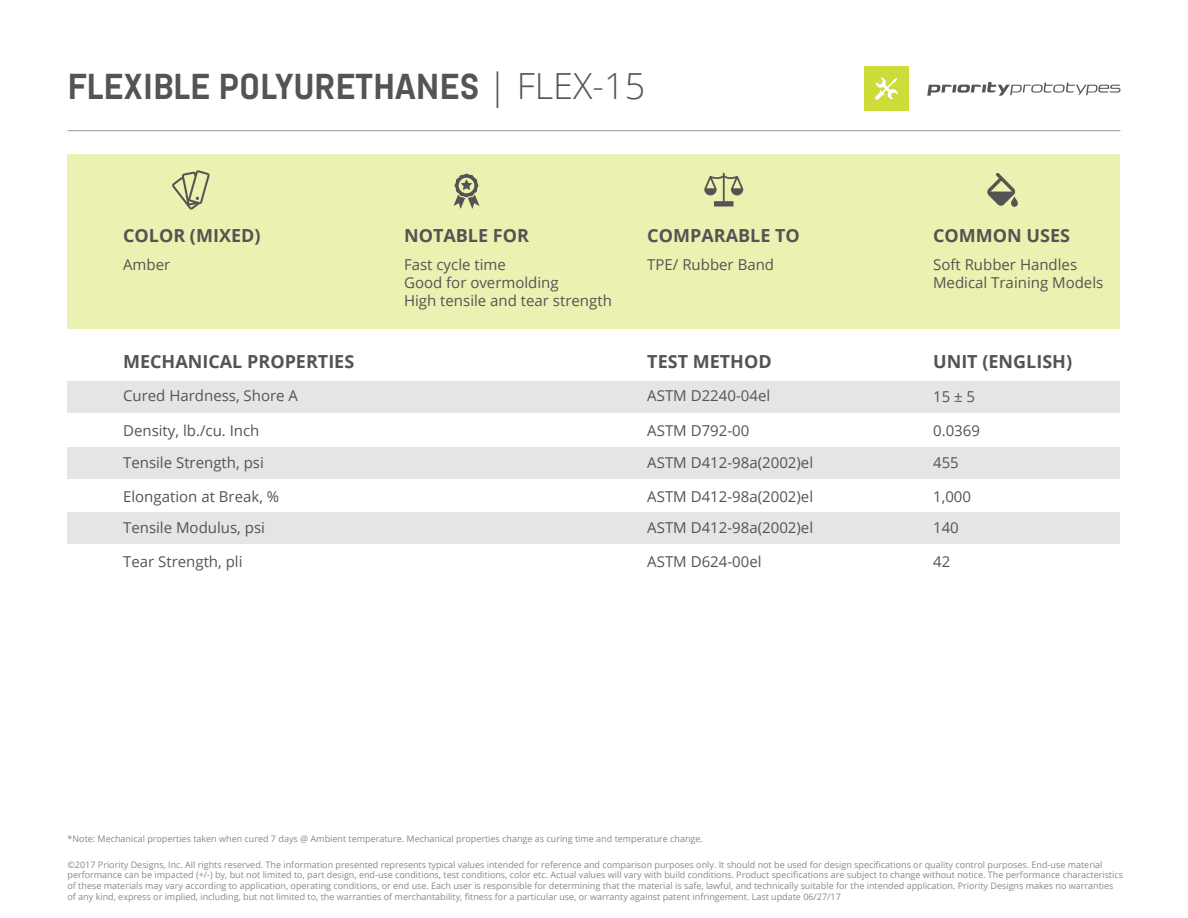
<style>
.page{position:relative;width:1188px;height:918px;background:#fff}
.page>*{position:absolute;margin:0;border:0;box-sizing:border-box;transform-origin:0 0}
.t1{font:700 36px "Abel Pro";color:#545454}
.t2{font:700 18px "Open Sans";color:#545454}
.t3{font:18px "Open Sans";color:#545454}
.t4{font:15px/18px "Open Sans";color:#545454}
.t5{font:9px/10.8px "Open Sans";color:#545454}
.s1{font-family:"Open Sans";font-weight:300}
</style>
<div class="page">
<div style="left:68px;top:154px;width:1052px;height:175px;background:#ebf1b0"></div>
<svg style="left:172px;top:170px;width:38px;height:40px"></svg>
<svg style="left:454px;top:174px;width:26px;height:35px"></svg>
<svg style="left:987px;top:173px;width:31px;height:34px"></svg>
<svg style="left:704px;top:173px;width:39px;height:33px"></svg>
<div style="left:68px;top:381px;width:1052px;height:31px;background:#e5e5e5"></div>
<div style="left:68px;top:447px;width:1052px;height:31px;background:#e5e5e5"></div>
<div style="left:68px;top:512px;width:1052px;height:32px;background:#e5e5e5"></div>
<div style="left:864px;top:67px;width:45px;height:44px;background:#cddc39"></div>
<svg style="left:927px;top:82px;width:194px;height:14px"></svg>
<svg style="left:875px;top:78px;width:23px;height:22px"></svg>
<hr style="left:68px;top:130px;width:1052px;height:1px;background:#545454">
<h1 class="t1" style="left:68px;top:62px;width:579px">FLEXIBLE POLYURETHANES <span class="s1">| FLEX-15</span></h1>
<h2 class="t2" style="left:123px;top:222px;width:139px">COLOR (MIXED)</h2>
<h2 class="t2" style="left:404px;top:222px;width:126px">NOTABLE FOR</h2>
<h2 class="t2" style="left:647px;top:222px;width:154px">COMPARABLE TO</h2>
<h2 class="t2" style="left:933px;top:222px;width:138px">COMMON USES</h2>
<h3 class="t4" style="left:123px;top:255px;width:49px">Amber</h3>
<h3 class="t4" style="left:404px;top:255px;width:209px">Fast cycle time<br>Good for overmolding<br>High tensile and tear strength</h3>
<h3 class="t4" style="left:933px;top:255px;width:172px">Soft Rubber Handles<br>Medical Training Models</h3>
<h3 class="t4" style="left:647px;top:255px;width:128px">TPE/ Rubber Band</h3>
<h2 class="t2" style="left:123px;top:349px;width:233px">MECHANICAL PROPERTIES</h2>
<h2 class="t2" style="left:647px;top:349px;width:126px">TEST METHOD</h2>
<h2 class="t2" style="left:933px;top:349px;width:141px">UNIT (ENGLISH)</h2>
<h2 class="t3" style="left:68px;top:376px;width:152px">Color Appearance</h2>
<h3 class="t4" style="left:123px;top:387px;width:176px">Cured Hardness, Shore A</h3>
<h3 class="t4" style="left:647px;top:387px;width:124px">ASTM D2240-04el</h3>
<h3 class="t4" style="left:933px;top:387px;width:44px">15 ± 5</h3>
<h3 class="t4" style="left:123px;top:421px;width:138px">Density, lb./cu. Inch</h3>
<h3 class="t4" style="left:647px;top:421px;width:104px">ASTM D792-00</h3>
<h3 class="t4" style="left:933px;top:421px;width:48px">0.0369</h3>
<h3 class="t4" style="left:123px;top:453px;width:142px">Tensile Strength, psi</h3>
<h3 class="t4" style="left:647px;top:453px;width:167px">ASTM D412-98a(2002)el</h3>
<h3 class="t4" style="left:933px;top:453px;width:27px">455</h3>
<h3 class="t4" style="left:123px;top:487px;width:158px">Elongation at Break, %</h3>
<h3 class="t4" style="left:647px;top:487px;width:167px">ASTM D412-98a(2002)el</h3>
<h3 class="t4" style="left:933px;top:487px;width:39px">1,000</h3>
<h3 class="t4" style="left:123px;top:518px;width:143px">Tensile Modulus, psi</h3>
<h3 class="t4" style="left:123px;top:553px;width:121px">Tear Strength, pli</h3>
<h3 class="t4" style="left:647px;top:518px;width:167px">ASTM D412-98a(2002)el</h3>
<h3 class="t4" style="left:647px;top:553px;width:116px">ASTM D624-00el</h3>
<h3 class="t4" style="left:933px;top:518px;width:27px">140</h3>
<h3 class="t4" style="left:933px;top:553px;width:19px">42</h3>
<p class="t5" style="left:68px;top:834px;width:637px">*Note: Mechanical properties taken when cured 7 days @ Ambient temperature. Mechanical properties change as curing time and temperature change.</p>
<p class="t5" style="left:68px;top:859px;width:1057px">©2017 Priority Designs, Inc. All rights reserved. The information presented represents typical values intended for reference and comparison purposes only. It should not be used for design specifications or quality control purposes. End-use material performance can be impacted (+/-) by, but not limited to, part design, end-use conditions, test conditions, color etc. Actual values will vary with build conditions. Product specifications are subject to change without notice. The performance characteristics of these materials may vary according to application, operating conditions, or end use. Each user is responsible for determining that the material is safe, lawful, and technically suitable for the intended application. Priority Designs makes no warranties of any kind, express or implied, including, but not limited to, the warranties of merchantability, fitness for a particular use, or warranty against patent infringement. Last update 06/27/17</p>
</div>
